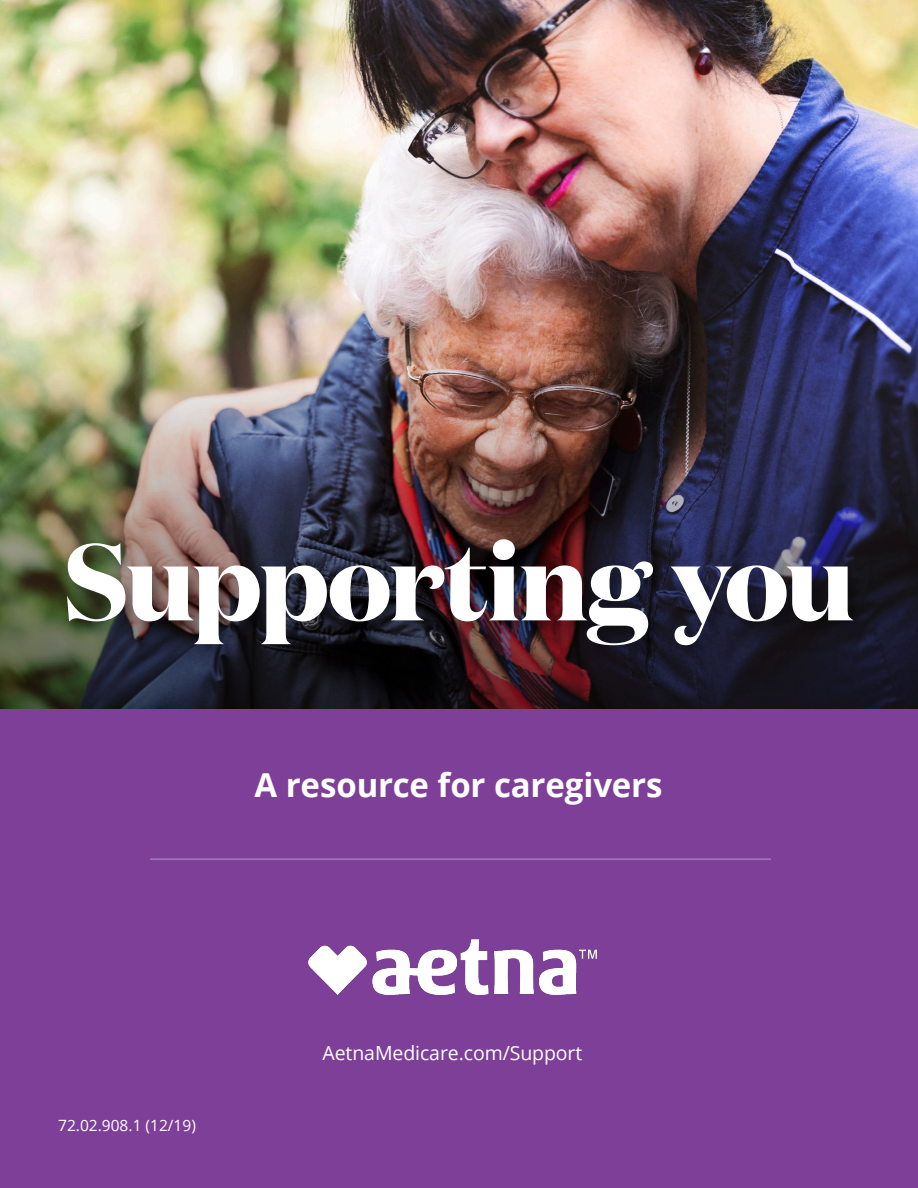
<style>
.page{position:relative;width:918px;height:1188px;background:#fff}
.page>*{position:absolute;margin:0;border:0;box-sizing:border-box;transform-origin:0 0}
.t1{font:700 108.6px "Domaine Display";letter-spacing:-.02em;color:#fff}
.t2{font:700 33px "Open Sans";letter-spacing:-.005em;color:#fff}
.t3{font:19.5px "Open Sans";letter-spacing:-.005em;color:#fff}
.t4{font:15.6px "Open Sans";color:#fff}
</style>
<div class="page">
<img style="left:0;top:0;width:918px;height:710px">
<div style="left:0;top:710px;width:918px;height:478px;background:#7d3f98"></div>
<hr style="left:150px;top:858px;width:621px;height:2px;background:#9c77b5">
<div style="left:65px;top:538px;width:804px;height:125px;background:#000;opacity:.3"></div>
<img style="left:309px;top:940px;width:287px;height:55px">
<h1 class="t1" style="left:64px;top:502px;width:792px">Supporting you</h1>
<h2 class="t2" style="left:255px;top:762px;width:410px">A resource for caregivers</h2>
<p class="t4" style="left:58px;top:1115px;width:139px">72.02.908.1 (12/19)</p>
<p class="t3" style="left:323px;top:1039px;width:261px">AetnaMedicare.com/Support</p>
</div>
